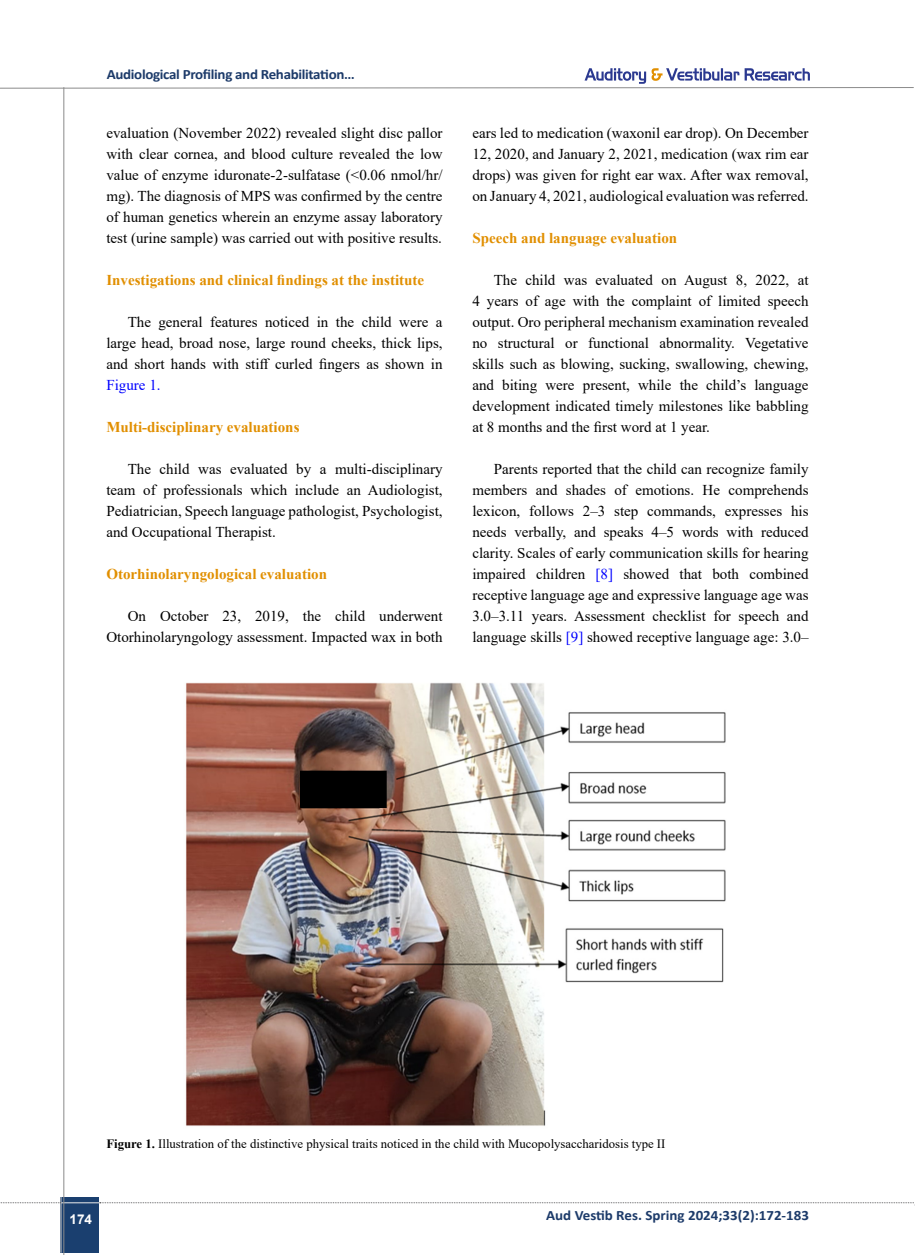
<style>
.page{position:relative;width:915px;height:1255px;background:#fff}
.page>*{position:absolute;margin:0;border:0;box-sizing:border-box;transform-origin:0 0}
.t1{font:15px/21px "Times New Roman";color:#000;text-align:justify}
.t2{font:700 15px "Times New Roman";color:#e18f00}
.t3{font:15px "Times New Roman";color:#00f}
.t4{font:700 14.25px "Calibri";letter-spacing:-.02em;color:#1d3b6a;scale:1.05 1}
.t5{font:700 14.25px "Calibri";color:#1d3b6a;scale:1.05 1}
.t6{font:700 13.5px "Arial";color:#fff}
.t7{font:12.75px "Times New Roman";color:#000}
.s1{color:#00f}
.s2{font-weight:700}
</style>
<div class="page">
<svg style="left:0;top:68px;width:914px;height:21px"></svg>
<div style="left:60px;top:1197px;width:39px;height:55px;background:#1a3f6f"></div>
<hr style="left:60px;top:1197px;width:1px;height:55px;background:#c2c4c6">
<hr style="left:60px;top:1202px;width:39px;height:1px;background:#ebebec">
<svg style="left:0;top:1202px;width:61px;height:1px"></svg>
<hr style="left:63px;top:87px;width:1px;height:1167px;background:#8b8b8b">
<svg style="left:100px;top:1202px;width:815px;height:3px"></svg>
<img style="left:185px;top:682px;width:541px;height:444px">
<div style="left:301px;top:771px;width:85px;height:36px;background:#000"></div>
<div style="left:300px;top:770px;width:86px;height:38px;border:2px solid #000"></div>
<p class="t4" style="left:107px;top:64px;width:238px">Audiological Profiling and Rehabilitation…</p>
<p class="t1" style="left:106px;top:122px;width:337px">evaluation (November 2022) revealed slight disc pallor with clear cornea, and blood culture revealed the low value of enzyme iduronate-2-sulfatase (&lt;0.06 nmol/hr/ mg). The diagnosis of MPS was confirmed by the centre of human genetics wherein an enzyme assay laboratory test (urine sample) was carried out with positive results.</p>
<p class="t2" style="left:106px;top:269px;width:319px">Investigations and clinical findings at the institute</p>
<p class="t1" style="left:106px;top:311px;width:337px;text-indent:21px">The general features noticed in the child were a large head, broad nose, large round cheeks, thick lips, and short hands with stiff curled fingers as shown in</p>
<p class="t3" style="left:106px;top:374px;width:56px">Figure 1.</p>
<p class="t2" style="left:106px;top:416px;width:194px">Multi-disciplinary evaluations</p>
<p class="t1" style="left:106px;top:458px;width:337px;text-indent:21px">The child was evaluated by a multi-disciplinary team of professionals which include an Audiologist, Pediatrician, Speech language pathologist, Psychologist, and Occupational Therapist.</p>
<p class="t2" style="left:106px;top:563px;width:222px">Otorhinolaryngological evaluation</p>
<p class="t1" style="left:106px;top:605px;width:337px;text-align:right">On October 23, 2019, the child underwent<br>Otorhinolaryngology assessment. Impacted wax in both</p>
<p class="t1" style="left:472px;top:122px;width:337px">ears led to medication (waxonil ear drop). On December 12, 2020, and January 2, 2021, medication (wax rim ear drops) was given for right ear wax. After wax removal, on January 4, 2021, audiological evaluation was referred.</p>
<p class="t2" style="left:472px;top:227px;width:206px">Speech and language evaluation</p>
<p class="t1" style="left:472px;top:269px;width:337px;text-indent:21px">The child was evaluated on August 8, 2022, at 4 years of age with the complaint of limited speech output. Oro peripheral mechanism examination revealed no structural or functional abnormality. Vegetative skills such as blowing, sucking, swallowing, chewing, and biting were present, while the child’s language development indicated timely milestones like babbling at 8 months and the first word at 1 year.</p>
<p class="t1" style="left:472px;top:458px;width:337px;text-indent:21px">Parents reported that the child can recognize family members and shades of emotions. He comprehends lexicon, follows 2–3 step commands, expresses his needs verbally, and speaks 4–5 words with reduced clarity. Scales of early communication skills for hearing impaired children <span class="s1">[8]</span> showed that both combined receptive language age and expressive language age was 3.0–3.11 years. Assessment checklist for speech and language skills <span class="s1">[9]</span> showed receptive language age: 3.0–</p>
<p class="t7" style="left:106px;top:1134px;width:560px"><span class="s2">Figure 1.</span> Illustration of the distinctive physical traits noticed in the child with Mucopolysaccharidosis type II</p>
<p class="t6" style="left:70px;top:1209px;width:24px">174</p>
<p class="t5" style="left:546px;top:1205px;width:252px">Aud Vestib Res. Spring 2024;33(2):172-183</p>
</div>
